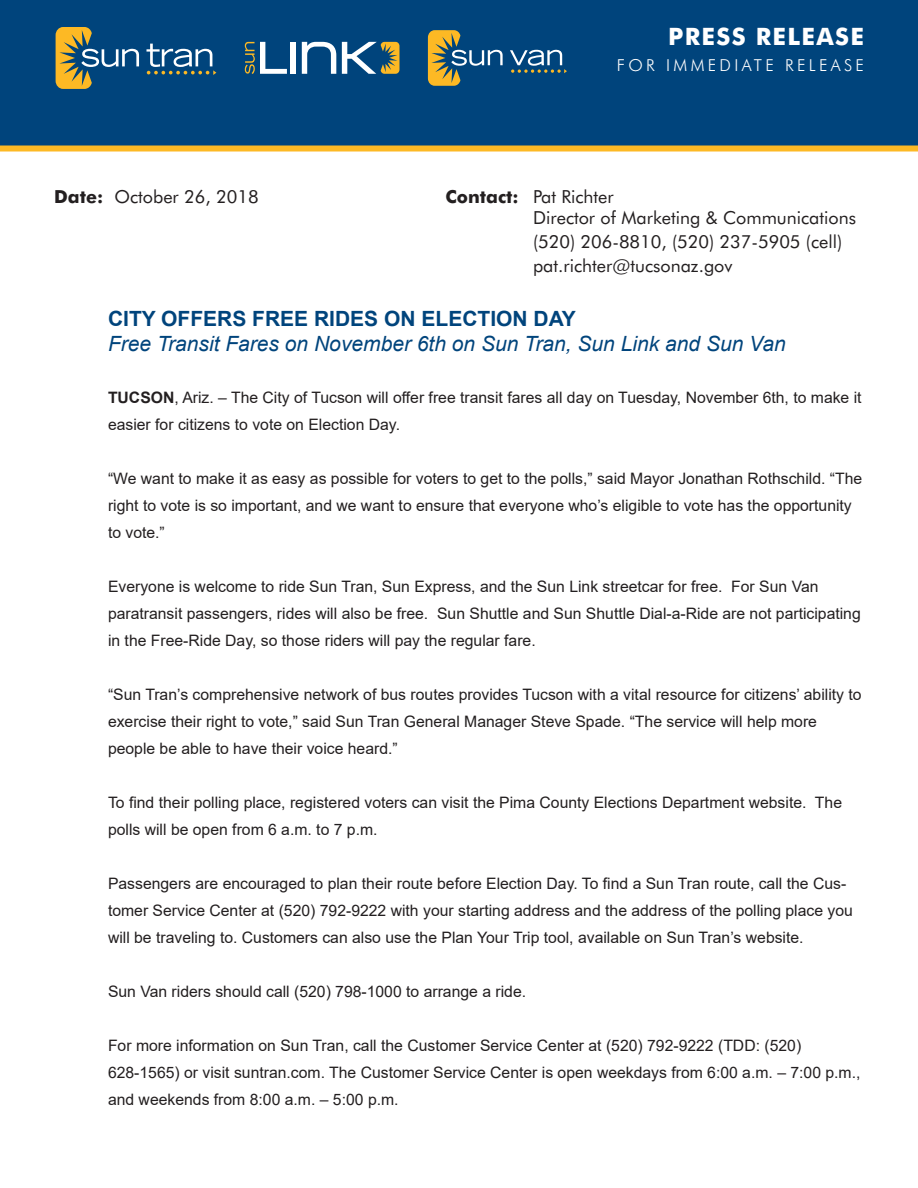
<style>
.page{position:relative;width:918px;height:1188px;background:#fff}
.page>*{position:absolute;margin:0;border:0;box-sizing:border-box;transform-origin:0 0}
.t1{font:700 24px "Futura BT";letter-spacing:.055em;color:#fff}
.t2{font:italic 21px "Arial";color:#00447c}
.t3{font:700 21px "Arial";color:#00447c}
.t4{font:18px/21.6px "Futura BT";color:#231f20}
.t5{font:300 16.5px "Futura BT";letter-spacing:.2em;color:#fff}
.t6{font:15.75px/27px "Arial";color:#231f20}
.s1{font-weight:700}
</style>
<div class="page">
<div style="left:0;top:0;width:918px;height:149px;background:#00447c"></div>
<div style="left:0;top:146px;width:918px;height:6px;background:#fdb924"></div>
<svg style="left:147px;top:44px;width:69px;height:31px"></svg>
<svg style="left:56px;top:27px;width:83px;height:62px"></svg>
<svg style="left:245px;top:42px;width:42px;height:32px"></svg>
<div style="left:290px;top:42px;width:5px;height:32px;background:#fff"></div>
<svg style="left:302px;top:42px;width:34px;height:32px"></svg>
<svg style="left:342px;top:42px;width:57px;height:32px"></svg>
<svg style="left:428px;top:30px;width:75px;height:56px"></svg>
<svg style="left:510px;top:50px;width:57px;height:23px"></svg>
<h1 class="t1" style="left:668px;top:22px;width:197px">PRESS RELEASE</h1>
<p class="t5" style="left:617px;top:55px;width:249px">FOR IMMEDIATE RELEASE</p>
<p class="t4" style="left:54px;top:185px;width:206px"><span class="s1">Date:</span> October 26, 2018</p>
<p class="t4" style="left:533px;top:185px;width:325px;text-indent:-88px"><span class="s1">Contact:</span> Pat Richter<br>Director of Marketing &amp; Communications</p>
<p class="t4" style="left:533px;top:230px;width:311px;line-height:24px">(520) 206-8810, (520) 237-5905 (cell) pat.richter@tucsonaz.gov</p>
<h2 class="t3" style="left:108px;top:303px;width:469px">CITY OFFERS FREE RIDES ON ELECTION DAY</h2>
<h2 class="t2" style="left:108px;top:330px;width:679px">Free Transit Fares on November 6th on Sun Tran, Sun Link and Sun Van</h2>
<p class="t6" style="left:108px;top:384px;width:755px"><span class="s1">TUCSON</span>, Ariz. – The City of Tucson will offer free transit fares all day on Tuesday, November 6th, to make it easier for citizens to vote on Election Day.</p>
<p class="t6" style="left:108px;top:465px;width:756px">“We want to make it as easy as possible for voters to get to the polls,” said Mayor Jonathan Rothschild. “The right to vote is so important, and we want to ensure that everyone who’s eligible to vote has the opportunity to vote.”</p>
<p class="t6" style="left:108px;top:573px;width:754px">Everyone is welcome to ride Sun Tran, Sun Express, and the Sun Link streetcar for free. For Sun Van paratransit passengers, rides will also be free. Sun Shuttle and Sun Shuttle Dial-a-Ride are not participating in the Free-Ride Day, so those riders will pay the regular fare.</p>
<p class="t6" style="left:108px;top:681px;width:755px">“Sun Tran’s comprehensive network of bus routes provides Tucson with a vital resource for citizens’ ability to exercise their right to vote,” said Sun Tran General Manager Steve Spade. “The service will help more people be able to have their voice heard.”</p>
<p class="t6" style="left:108px;top:789px;width:736px">To find their polling place, registered voters can visit the Pima County Elections Department website. The polls will be open from 6 a.m. to 7 p.m.</p>
<p class="t6" style="left:108px;top:870px;width:746px">Passengers are encouraged to plan their route before Election Day. To find a Sun Tran route, call the Cus&shy;tomer Service Center at (520) 792-9222 with your starting address and the address of the polling place you will be traveling to. Customers can also use the Plan Your Trip tool, available on Sun Tran’s website.</p>
<p class="t6" style="left:108px;top:978px;width:420px">Sun Van riders should call (520) 798-1000 to arrange a ride.</p>
<p class="t6" style="left:108px;top:1032px;width:754px">For more information on Sun Tran, call the Customer Service Center at (520) 792-9222 (TDD: (520)<br>628-1565) or visit suntran.com. The Customer Service Center is open weekdays from 6:00 a.m. – 7:00 p.m., and weekends from 8:00 a.m. – 5:00 p.m.</p>
</div>
